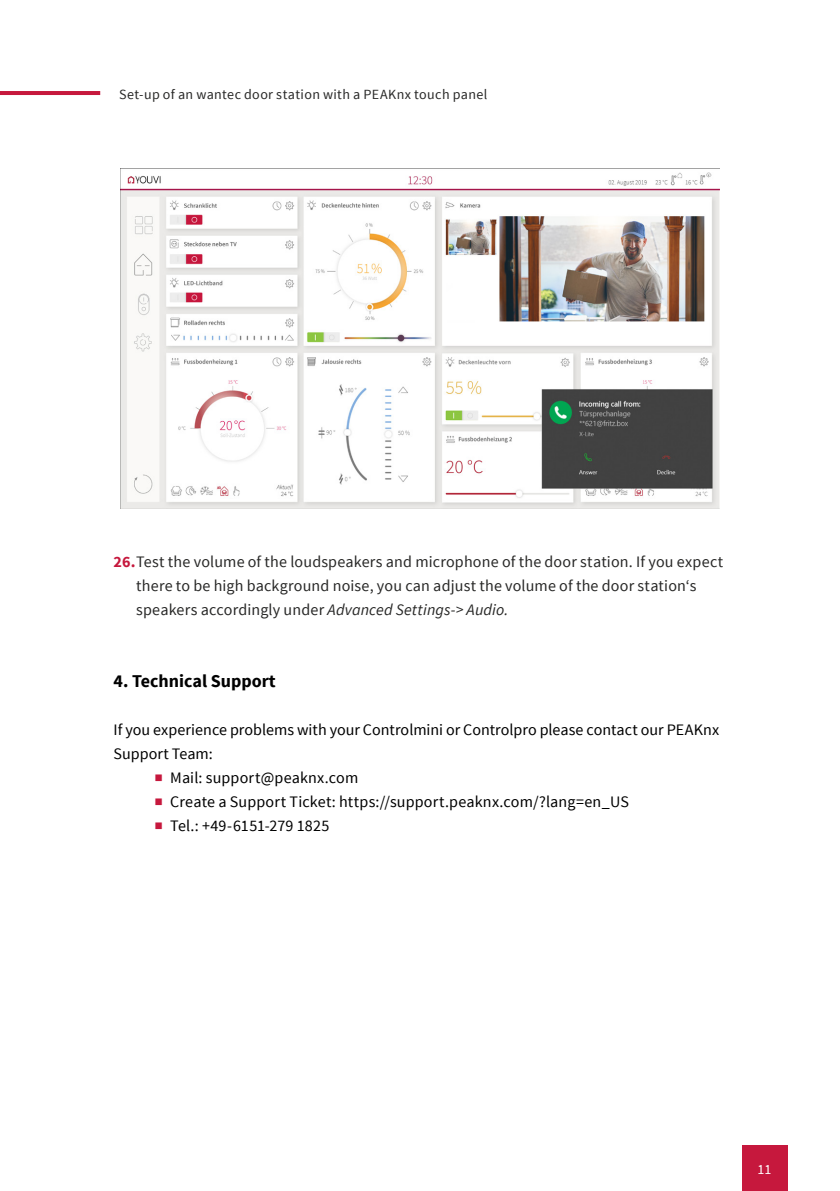
<style>
.page{position:relative;width:840px;height:1191px;background:#fff}
.page>*{position:absolute;margin:0;border:0;box-sizing:border-box;transform-origin:0 0}
.Headline__Ebene_1__E{font:700 18px "Source Sans Pro";color:#000}
.Copy{font:16px/24px "Source Sans Pro";letter-spacing:.005em;color:#000}
.t1{font:16px/24px "Source Sans Pro";letter-spacing:.01em;color:#282827}
.t2{font:14px "Source Sans Pro";letter-spacing:.025em;color:#282827}
.t3{font:14px "Source Sans Pro";color:#fff}
.s1{font-weight:700;color:#c6183d}
.s2{font-style:italic}
.s3{font-weight:700;font-style:italic;font-size:28px;color:#c6183d}
</style>
<div class="page">
<hr style="left:0;top:91px;width:100px;height:4px;background:#c6183d">
<div style="left:741px;top:1145px;width:45px;height:46px;background:#c6183d"></div>
<img style="left:121px;top:168px;width:597px;height:341px">
<p class="t2" style="left:119px;top:85px;width:369px">Set-up of an wantec door station with a PEAKnx touch panel</p>
<p class="t1" style="left:136px;top:550px;width:588px;text-indent:-23px"><span class="s1">26.</span>Test the volume of the loudspeakers and microphone of the door station. If you expect there to be high background noise, you can adjust the volume of the door station‘s speakers accordingly under <span class="s2">Advanced Settings-&gt; Audio.</span></p>
<p class="Headline__Ebene_1__E" style="left:113px;top:669px;width:164px">4. Technical Support</p>
<p class="Copy" style="left:113px;top:718px;width:607px">If you experience problems with your Controlmini or Controlpro please contact our PEAKnx<br>Support Team:</p>
<p class="Copy" style="left:154px;top:766px;width:205px"><span class="s3">■</span> Mail: support@peaknx.com</p>
<p class="Copy" style="left:154px;top:790px;width:476px"><span class="s3">■</span> Create a Support Ticket: https://support.peaknx.com/?lang=en_US</p>
<p class="Copy" style="left:154px;top:814px;width:177px"><span class="s3">■</span> Tel.: +49-6151-279 1825</p>
<p class="t3" style="left:757px;top:1160px;width:15px">11</p>
</div>
